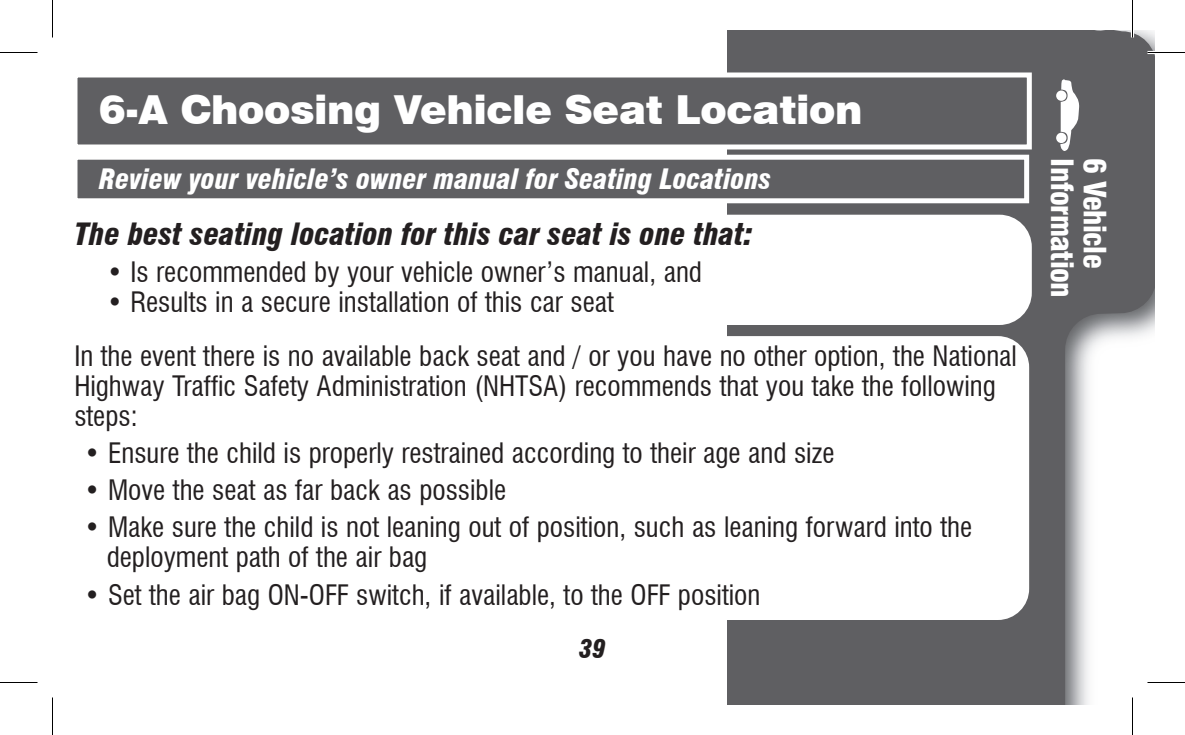
<style>
.page{position:relative;width:1185px;height:735px;background:#fff}
.page>*{position:absolute;margin:0;border:0;box-sizing:border-box;transform-origin:0 0}
.t1{font:900 40px "Swiss 721 BT";letter-spacing:-.01em;color:#fff}
.t2{font:italic 900 condensed 30px "Swiss 721 BT";color:#231f20}
.t3{font:900 condensed 30px/32.5px "Swiss 721 BT";letter-spacing:-.02em;color:#fff}
.t4{font:condensed 27.5px/30px "Swiss 721 BT";color:#231f20}
.t5{font:italic 900 condensed 27.5px "Swiss 721 BT";color:#fff}
.t6{font:italic 900 condensed 25px "Swiss 721 BT";color:#231f20}
</style>
<div class="page">
<svg style="left:728px;top:30px;width:427px;height:675px;fill:#5f5f62"></svg>
<svg style="left:1060px;top:78px;width:20px;height:74px"></svg>
<div style="left:1056px;top:91px;width:10px;height:10px;background:#fff;border-radius:50%"></div>
<div style="left:1056px;top:133px;width:10px;height:10px;background:#fff;border-radius:50%"></div>
<div style="left:72px;top:155px;width:957px;height:48px;background:#5f5f62;border:5px solid #fff"></div>
<div style="left:72px;top:72px;width:960px;height:78px;background:#5f5f62;border:5px solid #fff"></div>
<div style="left:75px;top:217px;width:954px;height:106px;background:#fff;border-radius:30px"></div>
<div style="left:72px;top:215px;width:960px;height:110px;border:5px solid #fff;border-radius:30px"></div>
<div style="left:74px;top:337px;width:954px;height:282px;background:#fff;border-radius:30px"></div>
<div style="left:72px;top:336px;width:957px;height:284px;border:2px solid #fff;border-radius:30px"></div>
<hr style="left:1148px;top:51px;width:37px;height:3px;background:#fff">
<hr style="left:1148px;top:681px;width:37px;height:3px;background:#fff">
<hr style="left:1131px;top:0;width:3px;height:38px;background:#fff">
<hr style="left:1131px;top:698px;width:3px;height:37px;background:#fff">
<hr style="left:0;top:52px;width:38px;height:1px;background:#000">
<hr style="left:1148px;top:52px;width:37px;height:1px;background:#000">
<hr style="left:0;top:682px;width:38px;height:1px;background:#000">
<hr style="left:1148px;top:682px;width:37px;height:1px;background:#000">
<hr style="left:52px;top:0;width:1px;height:38px;background:#000">
<hr style="left:52px;top:698px;width:1px;height:37px;background:#000">
<hr style="left:1132px;top:0;width:1px;height:38px;background:#000">
<hr style="left:1132px;top:698px;width:1px;height:37px;background:#000">
<p class="t1" style="left:99px;top:86px;width:765px">6-A Choosing Vehicle Seat Location</p>
<p class="t5" style="left:99px;top:162px;width:674px">Review your vehicle’s owner manual for Seating Locations</p>
<p class="t2" style="left:74px;top:216px;width:681px">The best seating location for this car seat is one that:</p>
<p class="t4" style="left:107px;top:257px;width:597px">• Is recommended by your vehicle owner’s manual, and</p>
<p class="t4" style="left:74px;top:275px;width:944px;line-height:53.8px;text-indent:32px">• Results in a secure installation of this car seat<br>In the event there is no available back seat and / or you have no other option, the National</p>
<p class="t4" style="left:74px;top:371px;width:923px">Highway Traffic Safety Administration (NHTSA) recommends that you take the following steps:</p>
<p class="t4" style="left:84px;top:438px;width:752px">• Ensure the child is properly restrained according to their age and size</p>
<p class="t4" style="left:84px;top:475px;width:424px">• Move the seat as far back as possible</p>
<p class="t4" style="left:107px;top:512px;width:867px;text-indent:-22px">• Make sure the child is not leaning out of position, such as leaning forward into the deployment path of the air bag</p>
<p class="t4" style="left:84px;top:580px;width:678px">• Set the air bag ON-OFF switch, if available, to the OFF position</p>
<p class="t6" style="left:579px;top:634px;width:28px">39</p>
<p class="t3" style="left:1111px;top:158px;width:141px;rotate:90deg">6 Vehicle<br>Information</p>
</div>
